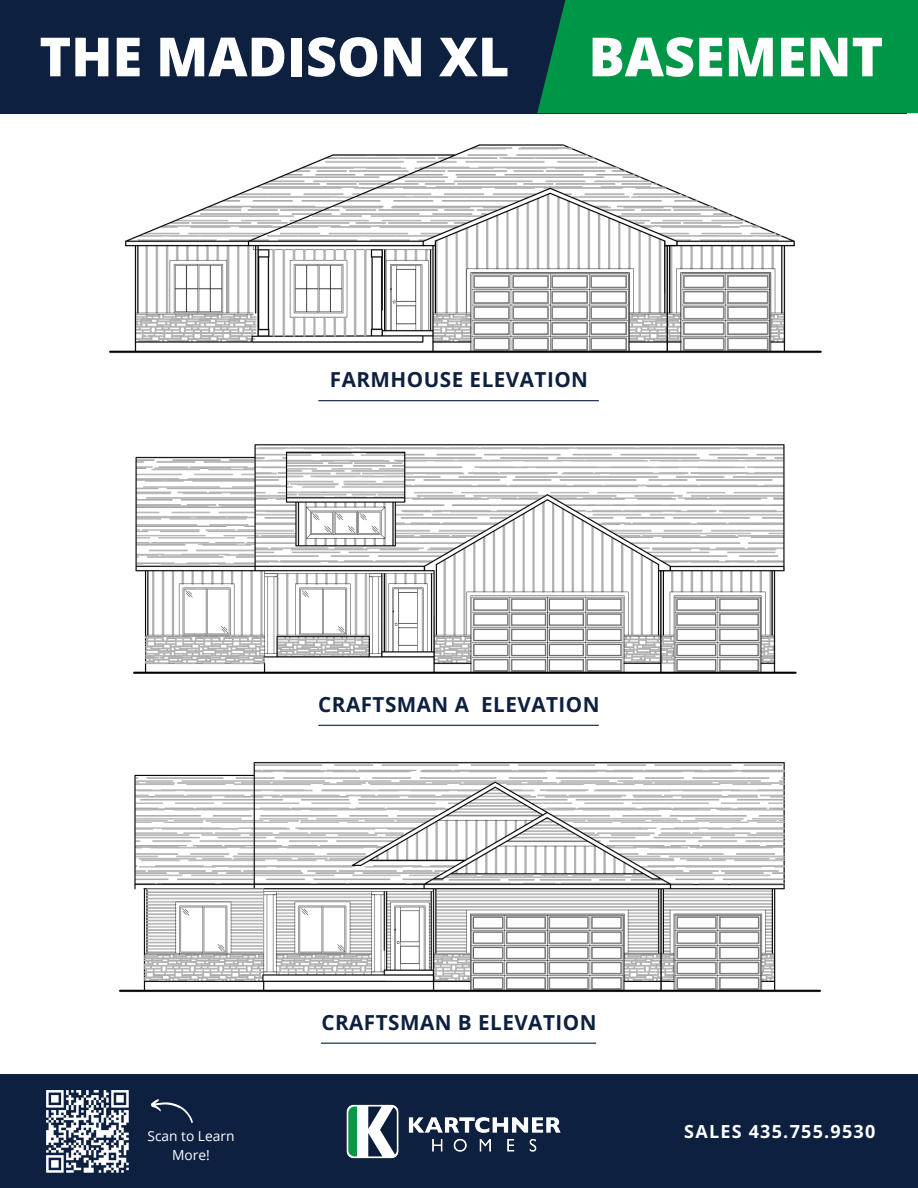
<style>
.page{position:relative;width:918px;height:1188px;background:#fff}
.page>*{position:absolute;margin:0;border:0;box-sizing:border-box;transform-origin:0 0}
.t1{font:800 54px "Open Sans";color:#fff}
.t2{font:700 20.7px "Open Sans";letter-spacing:.025em;color:#0d2040}
.t3{font:700 18px "Open Sans";letter-spacing:.07em;color:#fff}
.t4{font:13.8px "Open Sans";color:#fff}
</style>
<div class="page">
<img style="left:119px;top:762px;width:702px;height:230px">
<div style="left:0;top:0;width:906px;height:113px;background:#0d2040"></div>
<div style="left:538px;top:0;width:380px;height:113px;background:#009648"></div>
<div style="left:0;top:1075px;width:918px;height:113px;background:#0d2040"></div>
<img style="left:101px;top:110px;width:728px;height:244px">
<img style="left:133px;top:444px;width:664px;height:230px">
<img style="left:346px;top:1104px;width:215px;height:55px">
<svg style="left:151px;top:1099px;width:42px;height:24px"></svg>
<svg style="left:46px;top:1090px;width:83px;height:83px"></svg>
<hr style="left:318px;top:725px;width:281px;height:1px;background:#0d2040">
<hr style="left:321px;top:1043px;width:275px;height:1px;background:#0d2040">
<hr style="left:318px;top:400px;width:281px;height:1px;background:#0d2040">
<h2 class="t1" style="left:39px;top:19px;width:472px">THE MADISON XL</h2>
<p class="t1" style="left:588px;top:19px;width:296px">BASEMENT</p>
<p class="t2" style="left:330px;top:365px;width:260px">FARMHOUSE ELEVATION</p>
<h2 class="t2" style="left:318px;top:690px;width:283px">CRAFTSMAN A ELEVATION</h2>
<p class="t2" style="left:321px;top:1008px;width:277px">CRAFTSMAN B ELEVATION</p>
<p class="t4" style="left:147px;top:1127px;width:89px">Scan to Learn</p>
<h2 class="t3" style="left:684px;top:1119px;width:193px">SALES 435.755.9530</h2>
<p class="t4" style="left:172px;top:1146px;width:39px">More!</p>
</div>
